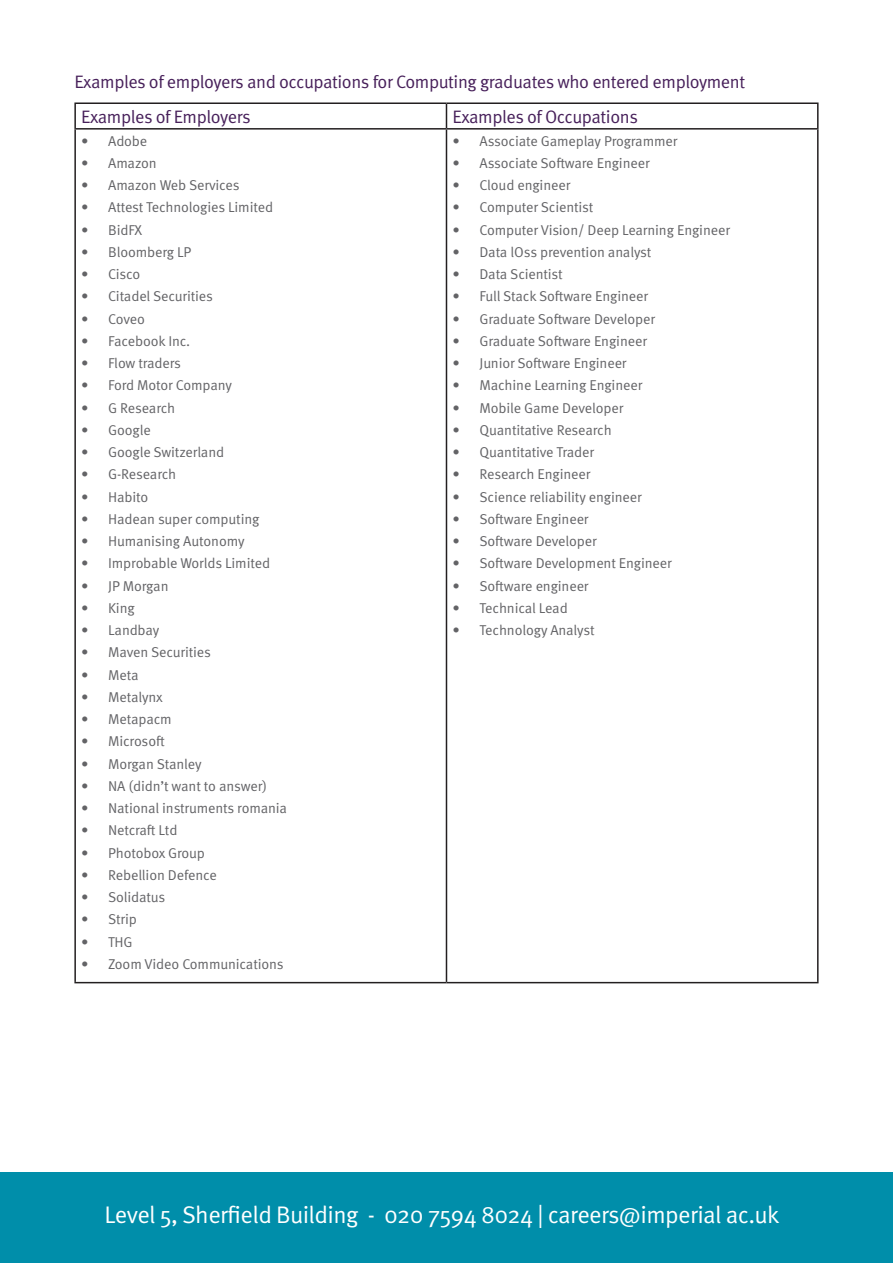
<style>
.page{position:relative;width:893px;height:1263px;background:#fff}
.page>*{position:absolute;margin:0;border:0;box-sizing:border-box;transform-origin:0 0}
.t1{font:24px "Meta Pro Norm";letter-spacing:-.025em;color:#fff}
.Steps{font:18px "Meta Pro Norm";letter-spacing:-.025em;color:#47205a}
.t2{font:14.25px "Meta Pro Norm";letter-spacing:-.01em;color:#636366}
</style>
<div class="page">
<hr style="left:74px;top:102px;width:372px;height:2px;background:#231f20">
<hr style="left:74px;top:104px;width:2px;height:24px;background:#231f20">
<hr style="left:446px;top:102px;width:373px;height:2px;background:#231f20">
<svg style="left:446px;top:104px;width:1px;height:24px"></svg>
<hr style="left:817px;top:104px;width:2px;height:24px;background:#231f20">
<hr style="left:74px;top:128px;width:372px;height:2px;background:#231f20">
<hr style="left:74px;top:130px;width:2px;height:852px;background:#231f20">
<hr style="left:446px;top:128px;width:373px;height:2px;background:#231f20">
<hr style="left:446px;top:130px;width:1px;height:852px;background:#231f20">
<hr style="left:817px;top:130px;width:2px;height:852px;background:#231f20">
<hr style="left:74px;top:982px;width:372px;height:1px;background:#231f20">
<hr style="left:446px;top:982px;width:373px;height:1px;background:#231f20">
<div style="left:0;top:1172px;width:893px;height:91px;background:#008eaa"></div>
<p class="Steps" style="left:74px;top:68px;width:672px">Examples of employers and occupations for Computing graduates who entered employment</p>
<p class="Steps" style="left:81px;top:103px;width:171px">Examples of Employers</p>
<p class="Steps" style="left:452px;top:103px;width:187px">Examples of Occupations</p>
<p class="t2" style="left:81px;top:130px;width:68px">• Adobe</p>
<p class="t2" style="left:81px;top:152px;width:77px">• Amazon</p>
<p class="t2" style="left:81px;top:174px;width:160px">• Amazon Web Services</p>
<p class="t2" style="left:81px;top:197px;width:194px">• Attest Technologies Limited</p>
<p class="t2" style="left:81px;top:219px;width:63px">• BidFX</p>
<p class="t2" style="left:81px;top:241px;width:112px">• Bloomberg LP</p>
<p class="t2" style="left:81px;top:263px;width:61px">• Cisco</p>
<p class="t2" style="left:81px;top:286px;width:133px">• Citadel Securities</p>
<p class="t2" style="left:81px;top:308px;width:65px">• Coveo</p>
<p class="t2" style="left:81px;top:330px;width:111px">• Facebook Inc.</p>
<p class="t2" style="left:81px;top:352px;width:101px">• Flow traders</p>
<p class="t2" style="left:81px;top:375px;width:152px">• Ford Motor Company</p>
<p class="t2" style="left:81px;top:397px;width:96px">• G Research</p>
<p class="t2" style="left:81px;top:419px;width:71px">• Google</p>
<p class="t2" style="left:81px;top:441px;width:145px">• Google Switzerland</p>
<p class="t2" style="left:81px;top:464px;width:97px">• G-Research</p>
<p class="t2" style="left:81px;top:486px;width:69px">• Habito</p>
<p class="t2" style="left:81px;top:508px;width:180px">• Hadean super computing</p>
<p class="t2" style="left:81px;top:530px;width:165px">• Humanising Autonomy</p>
<p class="t2" style="left:81px;top:553px;width:190px">• Improbable Worlds Limited</p>
<p class="t2" style="left:81px;top:575px;width:89px">• JP Morgan</p>
<p class="t2" style="left:81px;top:597px;width:55px">• King</p>
<p class="t2" style="left:81px;top:619px;width:80px">• Landbay</p>
<p class="t2" style="left:81px;top:642px;width:131px">• Maven Securities</p>
<p class="t2" style="left:81px;top:664px;width:59px">• Meta</p>
<p class="t2" style="left:81px;top:686px;width:83px">• Metalynx</p>
<p class="t2" style="left:81px;top:708px;width:92px">• Metapacm</p>
<p class="t2" style="left:81px;top:731px;width:85px">• Microsoft</p>
<p class="t2" style="left:81px;top:753px;width:122px">• Morgan Stanley</p>
<p class="t2" style="left:81px;top:775px;width:187px">• NA (didn’t want to answer)</p>
<p class="t2" style="left:81px;top:797px;width:207px">• National instruments romania</p>
<p class="t2" style="left:81px;top:820px;width:98px">• Netcraft Ltd</p>
<p class="t2" style="left:81px;top:842px;width:125px">• Photobox Group</p>
<p class="t2" style="left:81px;top:864px;width:137px">• Rebellion Defence</p>
<p class="t2" style="left:81px;top:886px;width:86px">• Solidatus</p>
<p class="t2" style="left:81px;top:909px;width:57px">• Strip</p>
<p class="t2" style="left:81px;top:931px;width:53px">• THG</p>
<p class="t2" style="left:81px;top:953px;width:204px">• Zoom Video Communications</p>
<p class="t2" style="left:452px;top:130px;width:226px">• Associate Gameplay Programmer</p>
<p class="t2" style="left:452px;top:152px;width:199px">• Associate Software Engineer</p>
<p class="t2" style="left:452px;top:174px;width:119px">• Cloud engineer</p>
<p class="t2" style="left:452px;top:197px;width:142px">• Computer Scientist</p>
<p class="t2" style="left:452px;top:219px;width:279px">• Computer Vision/ Deep Learning Engineer</p>
<p class="t2" style="left:452px;top:241px;width:201px">• Data lOss prevention analyst</p>
<p class="t2" style="left:452px;top:263px;width:112px">• Data Scientist</p>
<p class="t2" style="left:452px;top:286px;width:197px">• Full Stack Software Engineer</p>
<p class="t2" style="left:452px;top:308px;width:204px">• Graduate Software Developer</p>
<p class="t2" style="left:452px;top:330px;width:196px">• Graduate Software Engineer</p>
<p class="t2" style="left:452px;top:352px;width:176px">• Junior Software Engineer</p>
<p class="t2" style="left:452px;top:375px;width:191px">• Machine Learning Engineer</p>
<p class="t2" style="left:452px;top:397px;width:172px">• Mobile Game Developer</p>
<p class="t2" style="left:452px;top:419px;width:161px">• Quantitative Research</p>
<p class="t2" style="left:452px;top:441px;width:143px">• Quantitative Trader</p>
<p class="t2" style="left:452px;top:464px;width:139px">• Research Engineer</p>
<p class="t2" style="left:452px;top:486px;width:191px">• Science reliability engineer</p>
<p class="t2" style="left:452px;top:508px;width:138px">• Software Engineer</p>
<p class="t2" style="left:452px;top:530px;width:146px">• Software Developer</p>
<p class="t2" style="left:452px;top:553px;width:221px">• Software Development Engineer</p>
<p class="t2" style="left:452px;top:575px;width:138px">• Software engineer</p>
<p class="t2" style="left:452px;top:597px;width:117px">• Technical Lead</p>
<p class="t2" style="left:452px;top:619px;width:144px">• Technology Analyst</p>
<p class="t1" style="left:105px;top:1196px;width:676px">Level 5, Sherfield Building - 020 7594 8024 | careers@imperial ac.uk</p>
</div>
